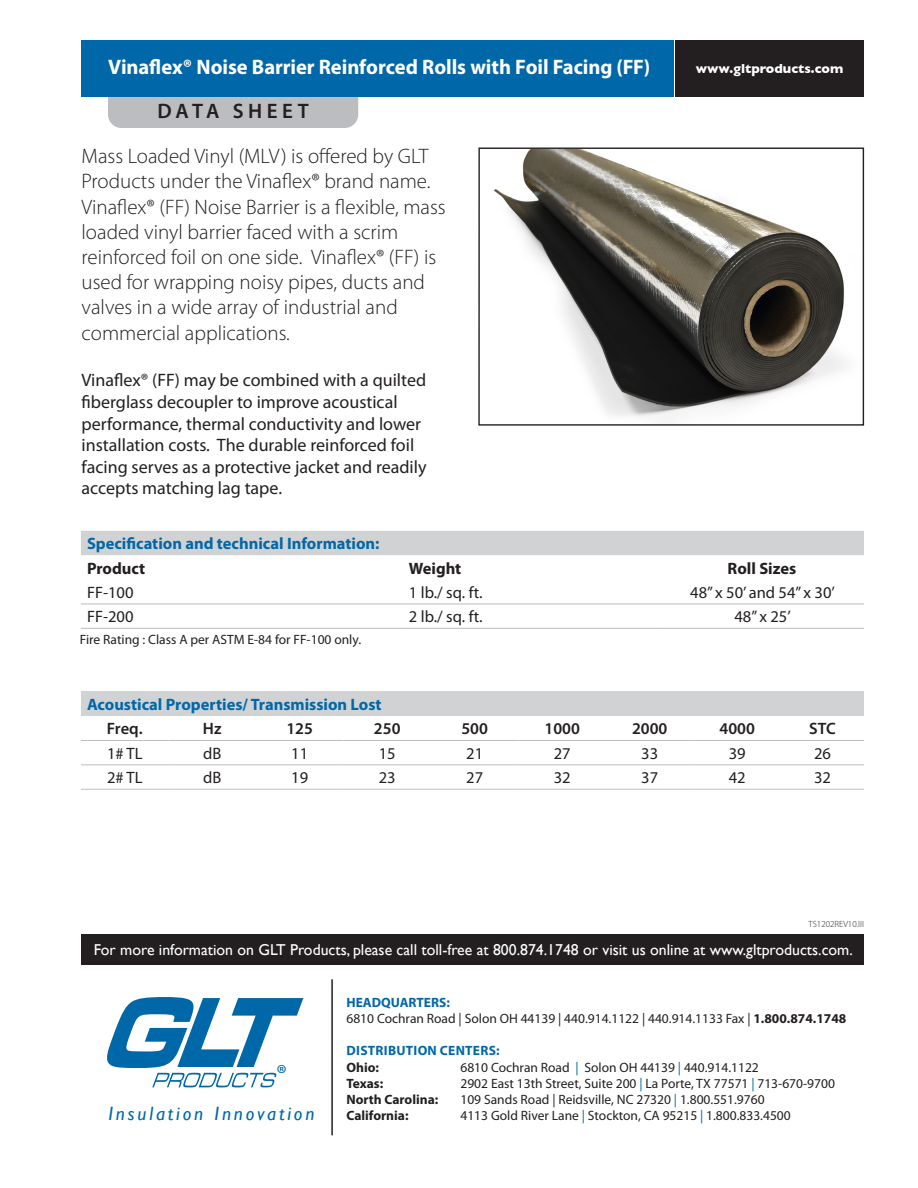
<style>
.page{position:relative;width:918px;height:1188px;background:#fff}
.page>*{position:absolute;margin:0;border:0;box-sizing:border-box;transform-origin:0 0}
.t1{font:24.9px "Myriad Pro";color:#0068a9}
.t2{font:300 21px/25.2px "Myriad Pro";color:#231f20}
.t3{font:700 21px "Myriad Pro";letter-spacing:-.005em;color:#fff}
.t4{font:600 21px "Myriad Pro";letter-spacing:.21em;color:#231f20}
.t5{font:italic 19.35px "Gill Sans";letter-spacing:.15em;color:#0068a9}
.t6{font:18px/21.6px "Myriad Pro";color:#231f20}
.t7{font:16.5px "Myriad Pro";color:#231f20}
.t8{font:700 16.5px "Myriad Pro";color:#0068a9}
.t9{font:600 16.5px "Myriad Pro";color:#231f20}
.t10{font:700 16.5px "Myriad Pro";color:#231f20}
.t11{font:15.75px "Gill Sans";color:#fff}
.t12{font:13.5px/16.2px "Myriad Pro";color:#231f20}
.t13{font:700 13.5px "Myriad Pro";color:#231f20}
.t14{font:700 13.5px "Myriad Pro";letter-spacing:.02em;color:#0068a9}
.t15{font:700 13.35px "Gill Sans";color:#fff}
.t16{font:300 9px "Myriad Pro";color:#231f20}
.s1{font-weight:700;color:#0068a9}
.s2{font-weight:700}
.s3{color:#0068a9}
</style>
<div class="page">
<div style="left:81px;top:935px;width:783px;height:30px;background:#231f20"></div>
<svg style="left:107px;top:997px;width:196px;height:90px"></svg>
<hr style="left:331px;top:979px;width:2px;height:156px;background:#231f20">
<div style="left:108px;top:97px;width:250px;height:31px;background:#bcbdc0"></div>
<div style="left:81px;top:40px;width:592px;height:57px;background:#0068a9"></div>
<div style="left:675px;top:40px;width:189px;height:57px;background:#231f20"></div>
<img style="left:493px;top:150px;width:352px;height:270px">
<div style="left:478px;top:148px;width:386px;height:278px;border:1px solid #231f20"></div>
<div style="left:81px;top:531px;width:783px;height:24px;background:#d1d2d4"></div>
<hr style="left:81px;top:604px;width:322px;height:1px;background:#bcbdc0">
<hr style="left:403px;top:604px;width:257px;height:1px;background:#bcbdc0">
<hr style="left:660px;top:604px;width:204px;height:1px;background:#bcbdc0">
<hr style="left:81px;top:628px;width:322px;height:1px;background:#bcbdc0">
<hr style="left:403px;top:628px;width:257px;height:1px;background:#bcbdc0">
<hr style="left:660px;top:628px;width:204px;height:1px;background:#bcbdc0">
<div style="left:81px;top:692px;width:783px;height:24px;background:#d1d2d4"></div>
<hr style="left:81px;top:740px;width:87px;height:1px;background:#bcbdc0">
<hr style="left:168px;top:740px;width:88px;height:1px;background:#bcbdc0">
<hr style="left:256px;top:740px;width:87px;height:1px;background:#bcbdc0">
<hr style="left:344px;top:740px;width:87px;height:1px;background:#bcbdc0">
<hr style="left:431px;top:740px;width:87px;height:1px;background:#bcbdc0">
<hr style="left:518px;top:740px;width:88px;height:1px;background:#bcbdc0">
<hr style="left:606px;top:740px;width:87px;height:1px;background:#bcbdc0">
<hr style="left:693px;top:740px;width:88px;height:1px;background:#bcbdc0">
<hr style="left:781px;top:740px;width:83px;height:1px;background:#bcbdc0">
<hr style="left:81px;top:764px;width:87px;height:1px;background:#bcbdc0">
<hr style="left:168px;top:764px;width:88px;height:1px;background:#bcbdc0">
<hr style="left:256px;top:764px;width:87px;height:1px;background:#bcbdc0">
<hr style="left:344px;top:764px;width:87px;height:1px;background:#bcbdc0">
<hr style="left:431px;top:764px;width:87px;height:1px;background:#bcbdc0">
<hr style="left:518px;top:764px;width:88px;height:1px;background:#bcbdc0">
<hr style="left:606px;top:764px;width:87px;height:1px;background:#bcbdc0">
<hr style="left:693px;top:764px;width:88px;height:1px;background:#bcbdc0">
<hr style="left:781px;top:764px;width:83px;height:1px;background:#bcbdc0">
<hr style="left:81px;top:789px;width:87px;height:1px;background:#bcbdc0">
<hr style="left:168px;top:789px;width:88px;height:1px;background:#bcbdc0">
<hr style="left:256px;top:789px;width:87px;height:1px;background:#bcbdc0">
<hr style="left:344px;top:789px;width:87px;height:1px;background:#bcbdc0">
<hr style="left:431px;top:789px;width:87px;height:1px;background:#bcbdc0">
<hr style="left:518px;top:789px;width:88px;height:1px;background:#bcbdc0">
<hr style="left:606px;top:789px;width:87px;height:1px;background:#bcbdc0">
<hr style="left:693px;top:789px;width:88px;height:1px;background:#bcbdc0">
<hr style="left:781px;top:789px;width:83px;height:1px;background:#bcbdc0">
<p class="t3" style="left:108px;top:53px;width:544px">Vinaflex® Noise Barrier Reinforced Rolls with Foil Facing (FF)</p>
<p class="t15" style="left:696px;top:61px;width:149px">www.gltproducts.com</p>
<p class="t4" style="left:157px;top:98px;width:153px">DATA SHEET</p>
<p class="t2" style="left:82px;top:143px;width:366px">Mass Loaded Vinyl (MLV) is offered by GLT Products under the Vinaflex® brand name.<br>Vinaflex® (FF) Noise Barrier is a flexible, mass loaded vinyl barrier faced with a scrim reinforced foil on one side. Vinaflex® (FF) is used for wrapping noisy pipes, ducts and valves in a wide array of industrial and commercial applications.</p>
<p class="t6" style="left:82px;top:369px;width:347px">Vinaflex® (FF) may be combined with a quilted fiberglass decoupler to improve acoustical performance, thermal conductivity and lower installation costs. The durable reinforced foil facing serves as a protective jacket and readily accepts matching lag tape.</p>
<p class="t8" style="left:87px;top:533px;width:294px">Specification and technical Information:</p>
<p class="t10" style="left:87px;top:557px;width:60px">Product</p>
<p class="t10" style="left:409px;top:557px;width:54px">Weight</p>
<p class="t10" style="left:728px;top:557px;width:70px">Roll Sizes</p>
<p class="t7" style="left:87px;top:582px;width:48px">FF-100</p>
<p class="t7" style="left:409px;top:582px;width:75px">1 lb./ sq. ft.</p>
<p class="t7" style="left:690px;top:582px;width:146px">48” x 50’ and 54” x 30’</p>
<p class="t7" style="left:87px;top:607px;width:48px">FF-200</p>
<p class="t7" style="left:409px;top:607px;width:75px">2 lb./ sq. ft.</p>
<p class="t7" style="left:734px;top:607px;width:58px">48” x 25’</p>
<p class="t12" style="left:80px;top:631px;width:283px">Fire Rating : Class A per ASTM E-84 for FF-100 only.</p>
<p class="t8" style="left:87px;top:694px;width:296px">Acoustical Properties/ Transmission Lost</p>
<p class="t9" style="left:107px;top:718px;width:37px">Freq.</p>
<p class="t9" style="left:203px;top:718px;width:20px">Hz</p>
<p class="t9" style="left:286px;top:718px;width:28px">125</p>
<p class="t9" style="left:374px;top:718px;width:28px">250</p>
<p class="t9" style="left:461px;top:718px;width:28px">500</p>
<p class="t9" style="left:545px;top:718px;width:37px">1000</p>
<p class="t9" style="left:632px;top:718px;width:37px">2000</p>
<p class="t9" style="left:720px;top:718px;width:37px">4000</p>
<p class="t9" style="left:809px;top:718px;width:28px">STC</p>
<p class="t7" style="left:107px;top:743px;width:37px">1# TL</p>
<p class="t7" style="left:203px;top:743px;width:20px">dB</p>
<p class="t7" style="left:291px;top:743px;width:18px">11</p>
<p class="t7" style="left:379px;top:743px;width:18px">15</p>
<p class="t7" style="left:466px;top:743px;width:18px">21</p>
<p class="t7" style="left:554px;top:743px;width:18px">27</p>
<p class="t7" style="left:641px;top:743px;width:18px">33</p>
<p class="t7" style="left:729px;top:743px;width:18px">39</p>
<p class="t7" style="left:814px;top:743px;width:18px">26</p>
<p class="t7" style="left:107px;top:768px;width:37px">2# TL</p>
<p class="t7" style="left:203px;top:768px;width:20px">dB</p>
<p class="t7" style="left:291px;top:768px;width:18px">19</p>
<p class="t7" style="left:379px;top:768px;width:18px">23</p>
<p class="t7" style="left:466px;top:768px;width:18px">27</p>
<p class="t7" style="left:554px;top:768px;width:18px">32</p>
<p class="t7" style="left:641px;top:768px;width:18px">37</p>
<p class="t7" style="left:729px;top:768px;width:18px">42</p>
<p class="t7" style="left:814px;top:768px;width:18px">32</p>
<p class="t16" style="left:809px;top:918px;width:57px">TS1202REV10.III</p>
<p class="t11" style="left:94px;top:941px;width:761px">For more information on GLT Products, please call toll-free at 800.874.1748 or visit us online at www.gltproducts.com.</p>
<p class="t1" style="left:276px;top:1058px;width:12px">®</p>
<p class="t5" style="left:108px;top:1103px;width:208px">Insulation Innovation</p>
<p class="t12" style="left:346px;top:994px;width:501px"><span class="s1">HEADQUARTERS:<br></span>6810 Cochran Road | Solon OH 44139 | 440.914.1122 | 440.914.1133 Fax | <span class="s2">1.800.874.1748</span></p>
<p class="t14" style="left:347px;top:1042px;width:155px">DISTRIBUTION CENTERS:</p>
<p class="t13" style="left:346px;top:1058px;width:34px">Ohio:</p>
<p class="t12" style="left:460px;top:1059px;width:300px">6810 Cochran Road <span class="s3">|</span> Solon OH 44139 <span class="s3">|</span> 440.914.1122</p>
<p class="t13" style="left:346px;top:1074px;width:38px">Texas:</p>
<p class="t12" style="left:460px;top:1075px;width:376px">2902 East 13th Street, Suite 200 <span class="s3">|</span> La Porte, TX 77571 <span class="s3">|</span> 713-670-9700</p>
<p class="t13" style="left:346px;top:1091px;width:93px">North Carolina:</p>
<p class="t12" style="left:460px;top:1091px;width:306px">109 Sands Road | Reidsville, NC 27320 <span class="s3">|</span> 1.800.551.9760</p>
<p class="t13" style="left:346px;top:1107px;width:64px">California:</p>
<p class="t12" style="left:460px;top:1107px;width:332px">4113 Gold River Lane <span class="s3">|</span> Stockton, CA 95215 <span class="s3">|</span> 1.800.833.4500</p>
</div>
